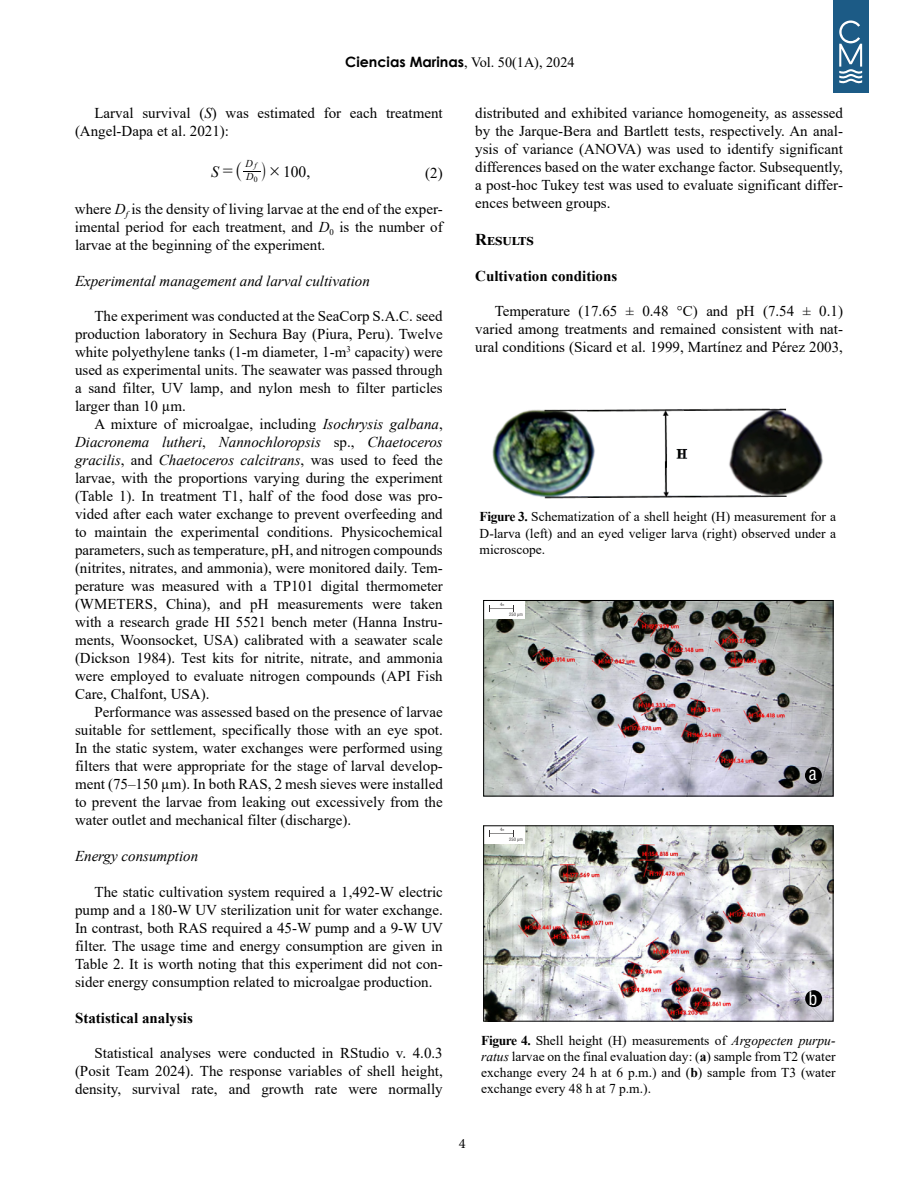
<style>
.page{position:relative;width:918px;height:1188px;background:#fff}
.page>*{position:absolute;margin:0;border:0;box-sizing:border-box;transform-origin:0 0}
.t1{font:condensed 18px "Helvetica";color:#fff}
.t2{font:700 16.5px "Times New Roman";letter-spacing:.02em;color:#000}
.t3{font:15.75px "Times New Roman";color:#000}
.t4{font:italic 15.75px "Times New Roman";color:#000}
.t5{font:15px/18px "Times New Roman";color:#000;text-align:justify}
.t6{font:italic 15px "Times New Roman";color:#000}
.t7{font:700 15px "Times New Roman";color:#000}
.t8{font:14.25px "Times New Roman";color:#000}
.t9{font:14.25px "Minion Pro";color:#000}
.t10{font:13.5px/16.2px "Times New Roman";color:#000;text-align:justify}
.t11{font:italic 10.5px "Times New Roman";color:#000}
.t12{font:condensed 4.5px "Helvetica";color:#373435}
.s1{font-family:"Century Gothic";font-weight:700}
.s2{font-style:italic}
.s3{font-family:"MM Century New";font-style:normal}
.s4{font-size:7.95px}
.s5{font-family:"MM Variable F"}
.s6{font-family:"MM Binary"}
.s7{font-weight:700}
</style>
<div class="page">
<div style="left:833px;top:0;width:36px;height:92px;background:#1c5b86"></div>
<svg style="left:839px;top:20px;width:23px;height:64px"></svg>
<svg style="left:243px;top:171px;width:17px;height:1px"></svg>
<img style="left:492px;top:408px;width:331px;height:91px">
<img style="left:485px;top:602px;width:346px;height:192px">
<div style="left:484px;top:600px;width:40px;height:19px;background:#fff"></div>
<svg style="left:489px;top:605px;width:25px;height:7px"></svg>
<div style="left:483px;top:600px;width:350px;height:196px;border:1px solid #000"></div>
<img style="left:485px;top:828px;width:346px;height:191px">
<div style="left:484px;top:826px;width:40px;height:18px;background:#fff"></div>
<svg style="left:489px;top:831px;width:25px;height:6px"></svg>
<svg style="left:805px;top:767px;width:17px;height:17px"></svg>
<svg style="left:805px;top:990px;width:17px;height:17px"></svg>
<p class="t8" style="left:345px;top:52px;width:231px"><span class="s1">Ciencias Marinas</span>, Vol. 50(1A), 2024</p>
<p class="t5" style="left:75px;top:104px;width:369px;text-indent:20px">Larval survival (<span class="s2">S</span>) was estimated for each treatment (Angel-Dapa et al. 2021):</p>
<p class="t4" style="left:211px;top:160px;width:48px">S<span class="s3">=</span> <sub>D</sub><sub>0</sub></p>
<p class="t5" style="left:475px;top:104px;width:369px">distributed and exhibited variance homogeneity, as assessed by the Jarque-Bera and Bartlett tests, respectively. An anal&shy;ysis of variance (ANOVA) was used to identify significant differences based on the water exchange factor. Subsequently, a post-hoc Tukey test was used to evaluate significant differ&shy;ences between groups.</p>
<p class="t2" style="left:475px;top:228px;width:60px">Results</p>
<p class="t7" style="left:475px;top:265px;width:144px">Cultivation conditions</p>
<p class="t5" style="left:475px;top:301px;width:369px;text-indent:20px">Temperature (17.65 ± 0.48 °C) and pH (7.54 ± 0.1) varied among treatments and remained consistent with nat&shy;ural conditions (Sicard et al. 1999, Martínez and Pérez 2003,</p>
<p class="t11" style="left:246px;top:157px;width:13px">D<span class="s4">f</span></p>
<p class="t3" style="left:236px;top:160px;width:76px"><span class="s5">R W</span> <span class="s6">#</span>100,</p>
<p class="t5" style="left:425px;top:164px;width:19px">(2)</p>
<p class="t5" style="left:75px;top:200px;width:369px">where <span class="s2">D</span><sub>f</sub> is the density of living larvae at the end of the exper&shy;imental period for each treatment, and <span class="s2">D</span><sub>0</sub> is the number of larvae at the beginning of the experiment.</p>
<p class="t6" style="left:75px;top:271px;width:296px">Experimental management and larval cultivation</p>
<p class="t5" style="left:75px;top:307px;width:369px;text-indent:20px">The experiment was conducted at the SeaCorp S.A.C. seed production laboratory in Sechura Bay (Piura, Peru). Twelve white polyethylene tanks (1-m diameter, 1-m<sup>3</sup> capacity) were used as experimental units. The seawater was passed through a sand filter, UV lamp, and nylon mesh to filter particles larger than 10 µm.</p>
<p class="t5" style="left:75px;top:415px;width:369px;text-indent:19px">A mixture of microalgae, including <span class="s2">Isochrysis galbana</span>, <span class="s2">Diacronema lutheri</span>, <span class="s2">Nannochloropsis</span> sp., <span class="s2">Chaetoceros gracilis</span>, and <span class="s2">Chaetoceros calcitrans</span>, was used to feed the larvae, with the proportions varying during the experiment (Table 1). In treatment T1, half of the food dose was pro&shy;vided after each water exchange to prevent overfeeding and to maintain the experimental conditions. Physicochemical parameters, such as temperature, pH, and nitrogen compounds (nitrites, nitrates, and ammonia), were monitored daily. Tem&shy;perature was measured with a TP101 digital thermometer (WMETERS, China), and pH measurements were taken with a research grade HI 5521 bench meter (Hanna Instru&shy;ments, Woonsocket, USA) calibrated with a seawater scale (Dickson 1984). Test kits for nitrite, nitrate, and ammonia were employed to evaluate nitrogen compounds (API Fish Care, Chalfont, USA).</p>
<p class="t5" style="left:75px;top:703px;width:369px;text-indent:19px">Performance was assessed based on the presence of larvae suitable for settlement, specifically those with an eye spot.<br>In the static system, water exchanges were performed using filters that were appropriate for the stage of larval develop&shy;ment (75–150 µm). In both RAS, 2 mesh sieves were installed to prevent the larvae from leaking out excessively from the water outlet and mechanical filter (discharge).</p>
<p class="t6" style="left:75px;top:846px;width:125px">Energy consumption</p>
<p class="t5" style="left:75px;top:882px;width:370px;text-indent:19px">The static cultivation system required a 1,492-W electric pump and a 180-W UV sterilization unit for water exchange.<br>In contrast, both RAS required a 45-W pump and a 9-W UV filter. The usage time and energy consumption are given in Table 2. It is worth noting that this experiment did not con&shy;sider energy consumption related to microalgae production.</p>
<p class="t7" style="left:75px;top:1007px;width:119px">Statistical analysis</p>
<p class="t5" style="left:75px;top:1043px;width:369px;text-indent:19px">Statistical analyses were conducted in RStudio v. 4.0.3 (Posit Team 2024). The response variables of shell height, density, survival rate, and growth rate were normally</p>
<p class="t10" style="left:480px;top:508px;width:358px"><span class="s7">Figure 3.</span> Schematization of a shell height (H) measurement for a D-larva (left) and an eyed veliger larva (right) observed under a microscope.</p>
<p class="t12" style="left:500px;top:602px;width:6px">4×</p>
<p class="t12" style="left:509px;top:612px;width:15px">250 µm</p>
<p class="t1" style="left:809px;top:763px;width:10px">a</p>
<p class="t12" style="left:500px;top:827px;width:6px">4×</p>
<p class="t12" style="left:509px;top:837px;width:15px">250 µm</p>
<p class="t1" style="left:809px;top:987px;width:11px">b</p>
<p class="t10" style="left:481px;top:1032px;width:356px"><span class="s7">Figure 4.</span> Shell height (H) measurements of <span class="s2">Argopecten purpu&shy;ratus</span> larvae on the final evaluation day: (<span class="s7">a</span>) sample from T2 (water exchange every 24 h at 6 p.m.) and (<span class="s7">b</span>) sample from T3 (water exchange every 48 h at 7 p.m.).</p>
<p class="t9" style="left:459px;top:1134px;width:8px">4</p>
</div>
